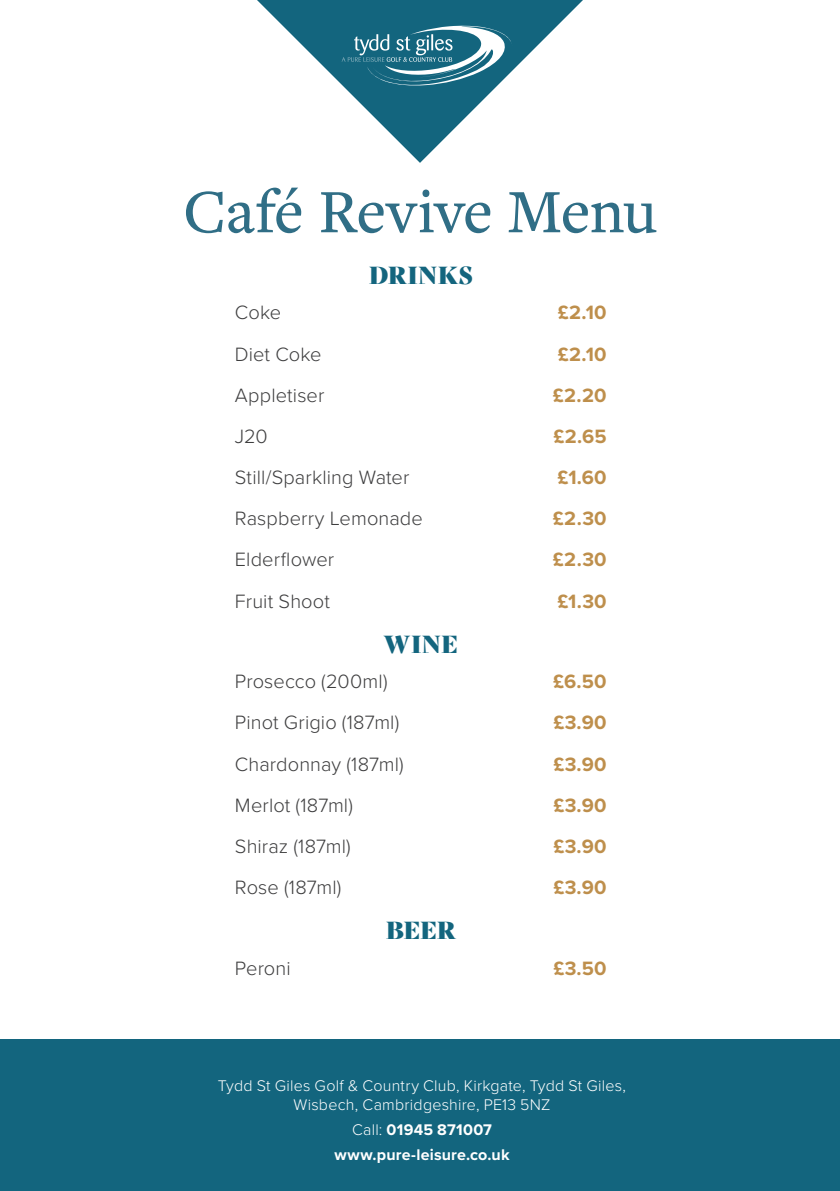
<style>
.page{position:relative;width:840px;height:1191px;background:#fff}
.page>*{position:absolute;margin:0;border:0;box-sizing:border-box;transform-origin:0 0}
.t1{font:500 64px "Freight Text Pro";letter-spacing:-.01em;color:#306e86}
.Revive_Sub_Headings{font:24px "Bely Display";letter-spacing:.01em;color:#13657e}
.Revive_Food_Menu_Lis{font:300 20px "Proxima Nova";letter-spacing:.005em;color:#3e3e3f}
.Revive_Food_Menu_Lis-2{font:700 20px "Proxima Nova";letter-spacing:.01em;color:#be8f4c}
.t2{font:300 16px/19.2px "Proxima Nova";letter-spacing:.015em;color:#fff;text-align:center}
.t3{font:700 16px/24.8px "Proxima Nova";letter-spacing:.01em;color:#fff;text-align:center}
.s1{font-weight:300}
</style>
<div class="page">
<svg style="left:257px;top:0;width:326px;height:163px"></svg>
<svg style="left:341px;top:25px;width:171px;height:61px;background:#448599"></svg>
<div style="left:0;top:1039px;width:839px;height:152px;background:#13657e"></div>
<h1 class="t1" style="left:183px;top:169px;width:475px">Café Revive Menu</h1>
<p class="Revive_Sub_Headings" style="left:368px;top:256px;width:105px">DRINKS</p>
<p class="Revive_Food_Menu_Lis" style="left:235px;top:298px;width:48px">Coke</p>
<p class="Revive_Food_Menu_Lis-2" style="left:557px;top:298px;width:50px">£2.10</p>
<p class="Revive_Food_Menu_Lis" style="left:235px;top:339px;width:88px">Diet Coke</p>
<p class="Revive_Food_Menu_Lis-2" style="left:557px;top:339px;width:50px">£2.10</p>
<p class="Revive_Food_Menu_Lis" style="left:235px;top:380px;width:91px">Appletiser</p>
<p class="Revive_Food_Menu_Lis-2" style="left:552px;top:380px;width:55px">£2.20</p>
<p class="Revive_Food_Menu_Lis" style="left:235px;top:421px;width:34px">J20</p>
<p class="Revive_Food_Menu_Lis-2" style="left:553px;top:421px;width:55px">£2.65</p>
<p class="Revive_Food_Menu_Lis" style="left:235px;top:462px;width:176px">Still/Sparkling Water</p>
<p class="Revive_Food_Menu_Lis-2" style="left:557px;top:462px;width:50px">£1.60</p>
<p class="Revive_Food_Menu_Lis" style="left:235px;top:503px;width:189px">Raspberry Lemonade</p>
<p class="Revive_Food_Menu_Lis-2" style="left:552px;top:503px;width:55px">£2.30</p>
<p class="Revive_Food_Menu_Lis" style="left:235px;top:545px;width:101px">Elderflower</p>
<p class="Revive_Food_Menu_Lis-2" style="left:552px;top:545px;width:55px">£2.30</p>
<p class="Revive_Food_Menu_Lis" style="left:235px;top:586px;width:96px">Fruit Shoot</p>
<p class="Revive_Food_Menu_Lis-2" style="left:557px;top:586px;width:51px">£1.30</p>
<p class="Revive_Sub_Headings" style="left:383px;top:624px;width:76px">WINE</p>
<p class="Revive_Food_Menu_Lis" style="left:235px;top:666px;width:154px">Prosecco (200ml)</p>
<p class="Revive_Food_Menu_Lis-2" style="left:553px;top:666px;width:55px">£6.50</p>
<p class="Revive_Food_Menu_Lis" style="left:235px;top:707px;width:166px">Pinot Grigio (187ml)</p>
<p class="Revive_Food_Menu_Lis-2" style="left:553px;top:707px;width:55px">£3.90</p>
<p class="Revive_Food_Menu_Lis" style="left:235px;top:749px;width:170px">Chardonnay (187ml)</p>
<p class="Revive_Food_Menu_Lis-2" style="left:553px;top:749px;width:55px">£3.90</p>
<p class="Revive_Food_Menu_Lis" style="left:235px;top:790px;width:120px">Merlot (187ml)</p>
<p class="Revive_Food_Menu_Lis-2" style="left:553px;top:790px;width:55px">£3.90</p>
<p class="Revive_Food_Menu_Lis" style="left:235px;top:831px;width:117px">Shiraz (187ml)</p>
<p class="Revive_Food_Menu_Lis-2" style="left:553px;top:831px;width:55px">£3.90</p>
<p class="Revive_Food_Menu_Lis" style="left:235px;top:872px;width:108px">Rose (187ml)</p>
<p class="Revive_Food_Menu_Lis-2" style="left:553px;top:872px;width:55px">£3.90</p>
<p class="Revive_Sub_Headings" style="left:385px;top:911px;width:72px">BEER</p>
<p class="Revive_Food_Menu_Lis" style="left:235px;top:953px;width:57px">Peroni</p>
<p class="Revive_Food_Menu_Lis-2" style="left:553px;top:953px;width:55px">£3.50</p>
<p class="t2" style="left:218px;top:1075px;width:409px">Tydd St Giles Golf &amp; Country Club, Kirkgate, Tydd St Giles,<br>Wisbech, Cambridgeshire, PE13 5NZ</p>
<p class="t3" style="left:334px;top:1117px;width:177px"><span class="s1">Call:</span> 01945 871007 www.pure-leisure.co.uk</p>
</div>
